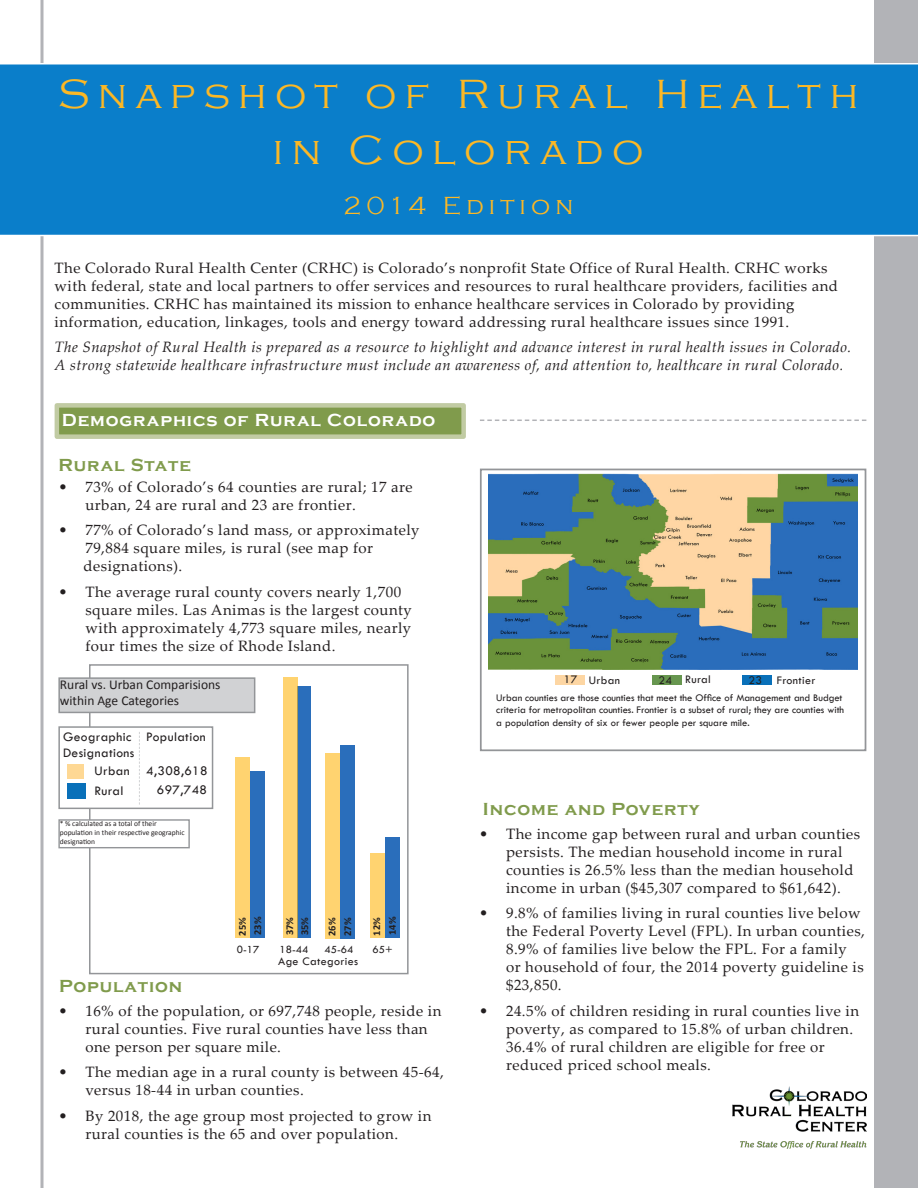
<style>
.page{position:relative;width:918px;height:1188px;background:#fff}
.page>*{position:absolute;margin:0;border:0;box-sizing:border-box;transform-origin:0 0}
.t1{font:300 42px "Copperplate Gothic";letter-spacing:.2em;color:#fcb825}
.t2{font:300 25.5px "Copperplate Gothic";letter-spacing:.2em;color:#fcb825}
.t3{font:700 18px "Copperplate Gothic";letter-spacing:.05em;color:#809b4c}
.t4{font:700 18px "Copperplate Gothic";letter-spacing:.05em;color:#fff}
.t5{font:15px/18px "Palatino Linotype";letter-spacing:.03em;color:#231f20}
.t6{font:italic 15px/18px "Palatino Linotype";letter-spacing:.03em;color:#231f20}
.t7{font:13.5px "Tw Cen";letter-spacing:.03em;color:#231f20}
.t8{font:13.5px "Calibri";color:#231f20}
.t9{font:12px "Tw Cen";letter-spacing:.03em;color:#231f20}
.t10{font:11.4px/20.5px "Calibri";color:#000}
.t11{font:11.4px "Tw Cen";color:#231f20}
.t12{font:10.5px/12.6px "Tw Cen";color:#231f20}
.t13{font:700 10.5px "Calibri";color:#231f20}
.t14{font:7.5px/9px "Calibri";color:#231f20}
.s1{font-weight:400;font-size:11.4px;color:#000}
</style>
<div class="page">
<div style="left:874px;top:0;width:44px;height:1188px;background:#b2b3b7"></div>
<svg style="left:40px;top:0;width:4px;height:1188px;background:#c5c5c8"></svg>
<div style="left:55px;top:403px;width:411px;height:36px;background:#809b4c;border:4px solid #c1cba3"></div>
<div style="left:480px;top:469px;width:386px;height:282px;border:2px solid #939598"></div>
<img style="left:488px;top:474px;width:370px;height:195px">
<div style="left:555px;top:675px;width:29px;height:10px;background:#fdd6a3"></div>
<div style="left:743px;top:676px;width:29px;height:9px;background:#0970b9"></div>
<div style="left:653px;top:675px;width:29px;height:10px;background:#67964f"></div>
<svg style="left:480px;top:420px;width:386px;height:1px"></svg>
<div style="left:0;top:63px;width:918px;height:173px;background:#0a7eca"></div>
<img style="left:733px;top:1086px;width:133px;height:63px">
<div style="left:89px;top:664px;width:320px;height:310px;border:2px solid #939598"></div>
<svg style="left:370px;top:837px;width:30px;height:101px;background:#94a3a0"></svg>
<svg style="left:283px;top:677px;width:28px;height:261px;background:#9ca492"></svg>
<svg style="left:236px;top:677px;width:29px;height:261px"></svg>
<svg style="left:325px;top:745px;width:30px;height:194px;background:#94a198"></svg>
<div style="left:58px;top:726px;width:155px;height:83px;background:#fff;border:2px solid #939598"></div>
<div style="left:67px;top:764px;width:17px;height:15px;background:#fed894"></div>
<div style="left:67px;top:783px;width:18px;height:16px;background:#0970b9"></div>
<div style="left:59px;top:678px;width:196px;height:34px;background:#d1d2d4"></div>
<div style="left:58px;top:677px;width:197px;height:36px;border:2px solid #939598"></div>
<svg style="left:139px;top:732px;width:1px;height:73px"></svg>
<div style="left:59px;top:820px;width:130px;height:28px;background:#fff"></div>
<div style="left:58px;top:819px;width:132px;height:29px;border:1px solid #939598"></div>
<p class="t1" style="left:58px;top:71px;width:802px">Snapshot of Rural Health</p>
<p class="t1" style="left:273px;top:127px;width:372px">in Colorado</p>
<p class="t2" style="left:343px;top:192px;width:232px">2014 Edition</p>
<p class="t5" style="left:55px;top:258px;width:785px">The Colorado Rural Health Center (CRHC) is Colorado’s nonprofit State Office of Rural Health. CRHC works with federal, state and local partners to offer services and resources to rural healthcare providers, facilities and communities. CRHC has maintained its mission to enhance healthcare services in Colorado by providing</p>
<p class="t5" style="left:55px;top:312px;width:736px">information, education, linkages, tools and energy toward addressing rural healthcare issues since 1991.</p>
<p class="t6" style="left:55px;top:338px;width:798px">The Snapshot of Rural Health is prepared as a resource to highlight and advance interest in rural health issues in Colorado.<br>A strong statewide healthcare infrastructure must include an awareness of, and attention to, healthcare in rural Colorado.</p>
<p class="t4" style="left:62px;top:410px;width:375px">Demographics of Rural Colorado</p>
<p class="t3" style="left:58px;top:455px;width:134px">Rural State</p>
<p class="t5" style="left:85px;top:477px;width:329px;text-indent:-27px">• 73% of Colorado’s 64 counties are rural; 17 are urban, 24 are rural and 23 are frontier.</p>
<p class="t5" style="left:85px;top:521px;width:336px;text-indent:-27px">• 77% of Colorado’s land mass, or approximately<br>79,884 square miles, is rural (see map for</p>
<p class="t5" style="left:84px;top:557px;width:100px">designations).</p>
<p class="t5" style="left:85px;top:582px;width:328px;text-indent:-27px">• The average rural county covers nearly 1,700 square miles. Las Animas is the largest county with approximately 4,773 square miles, nearly four times the size of Rhode Island.</p>
<p class="t10" style="left:160px;top:621px;width:29px;rotate:-90deg">Urban</p>
<p class="t10" style="left:259px;top:621px;width:29px;rotate:-90deg">Urban<br>Rural</p>
<p class="t10" style="left:280px;top:659px;width:13px;rotate:-90deg">40</p>
<p class="t8" style="left:60px;top:676px;width:162px">Rural vs. Urban Comparisions</p>
<p class="t8" style="left:60px;top:692px;width:121px">within Age Categories</p>
<p class="t7" style="left:63px;top:728px;width:70px">Geographic</p>
<p class="t7" style="left:63px;top:745px;width:73px">Designations</p>
<p class="t7" style="left:95px;top:763px;width:37px">Urban</p>
<p class="t7" style="left:94px;top:782px;width:31px">Rural</p>
<p class="t7" style="left:146px;top:729px;width:61px">Population</p>
<p class="t7" style="left:146px;top:763px;width:63px">4,308,618</p>
<p class="t7" style="left:157px;top:782px;width:52px">697,748</p>
<p class="t14" style="left:60px;top:819px;width:126px">* % calculated as a total of their population in their respective geographic designation</p>
<p class="t3" style="left:59px;top:976px;width:125px">Population</p>
<p class="t13" style="left:236px;top:936px;width:20px;rotate:-90deg">25%</p>
<p class="t13" style="left:251px;top:935px;width:20px;rotate:-90deg">23%</p>
<p class="t13" style="left:298px;top:935px;width:20px;rotate:-90deg">35%</p>
<p class="t13" style="left:325px;top:936px;width:20px;rotate:-90deg">26%</p>
<p class="t13" style="left:341px;top:936px;width:20px;rotate:-90deg">27%</p>
<p class="t13" style="left:370px;top:936px;width:20px;rotate:-90deg">12%</p>
<p class="t13" style="left:386px;top:935px;width:20px;rotate:-90deg">14%</p>
<p class="t13" style="left:283px;top:941px;width:25px;rotate:-90deg"><span class="s1">0</span>37%</p>
<p class="t11" style="left:237px;top:942px;width:24px">0-17</p>
<p class="t10" style="left:278px;top:966px;width:18px;rotate:-90deg">65+</p>
<p class="t11" style="left:325px;top:942px;width:30px">45-64</p>
<p class="t11" style="left:279px;top:942px;width:30px">18-44</p>
<p class="t10" style="left:287px;top:974px;width:27px;rotate:-90deg">18-44</p>
<p class="t10" style="left:338px;top:969px;width:22px;rotate:-90deg">0-17</p>
<p class="t10" style="left:329px;top:975px;width:27px;rotate:-90deg">45-64</p>
<p class="t9" style="left:278px;top:954px;width:81px">Age Categories</p>
<p class="t11" style="left:373px;top:942px;width:22px">65+</p>
<p class="t5" style="left:85px;top:1001px;width:357px;text-indent:-27px">• 16% of the population, or 697,748 people, reside in rural counties. Five rural counties have less than one person per square mile.</p>
<p class="t5" style="left:85px;top:1063px;width:360px;text-indent:-27px">• The median age in a rural county is between 45-64, versus 18-44 in urban counties.</p>
<p class="t5" style="left:58px;top:1106px;width:375px;text-align:center">• By 2018, the age group most projected to grow in rural counties is the 65 and over population.</p>
<p class="t9" style="left:564px;top:672px;width:15px">17</p>
<p class="t9" style="left:589px;top:673px;width:33px">Urban</p>
<p class="t9" style="left:659px;top:673px;width:15px">24</p>
<p class="t9" style="left:685px;top:672px;width:27px">Rural</p>
<p class="t9" style="left:749px;top:673px;width:15px">23</p>
<p class="t9" style="left:777px;top:673px;width:40px">Frontier</p>
<p class="t12" style="left:496px;top:691px;width:349px">Urban counties are those counties that meet the Office of Management and Budget criteria for metropolitan counties. Frontier is a subset of rural; they are counties with a population density of six or fewer people per square mile.</p>
<p class="t10" style="left:568px;top:730px;width:13px;rotate:-90deg">30</p>
<p class="t3" style="left:483px;top:799px;width:218px">Income and Poverty</p>
<p class="t5" style="left:506px;top:824px;width:356px;text-indent:-27px">• The income gap between rural and urban counties persists. The median household income in rural counties is 26.5% less than the median household income in urban ($45,307 compared to $61,642).</p>
<p class="t5" style="left:506px;top:903px;width:360px;text-indent:-27px">• 9.8% of families living in rural counties live below the Federal Poverty Level (FPL). In urban counties, 8.9% of families live below the FPL. For a family or household of four, the 2014 poverty guideline is $23,850.</p>
<p class="t5" style="left:506px;top:1001px;width:355px;text-indent:-27px">• 24.5% of children residing in rural counties live in poverty, as compared to 15.8% of urban children.<br>36.4% of rural children are eligible for free or reduced priced school meals.</p>
<p class="t10" style="left:568px;top:873px;width:13px;rotate:-90deg">10</p>
<p class="t10" style="left:528px;top:969px;width:22px;rotate:-90deg">0-17</p>
</div>
